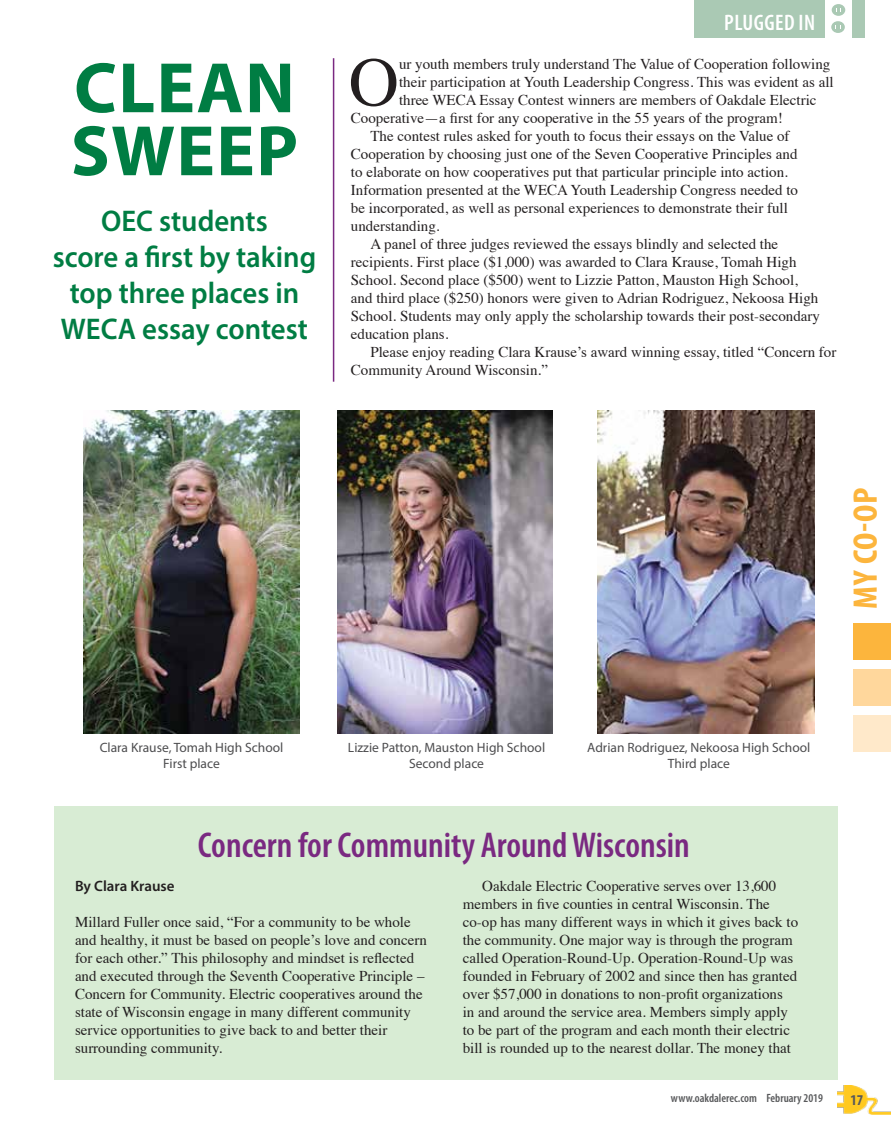
<style>
.page{position:relative;width:891px;height:1134px;background:#fff}
.page>*{position:absolute;margin:0;border:0;box-sizing:border-box;transform-origin:0 0}
.t1{font:700 72px/63px "Myriad Pro";letter-spacing:.02em;color:#007d43}
.t2{font:69.45px "Times";color:#231f20}
.t3{font:600 condensed 36px "Myriad Pro";color:#7a2981}
.t4{font:700 condensed 34.2px "Myriad Pro";color:#fcb53d;scale:1.05 1}
.t5{font:600 30px/36px "Myriad Pro";color:#007d43;text-align:center;scale:.96 1}
.t6{font:600 condensed 22.5px "Myriad Pro";letter-spacing:.02em;color:#fff}
.t7{font:15px/18px "Times";color:#231f20}
.t8{font:600 15px "Myriad Pro";color:#231f20}
.t9{font:700 condensed 15px "Myriad Pro";color:#58595b}
.t10{font:13.5px/16.2px "Myriad Pro";color:#4d4d4f;text-align:center}
.t11{font:600 condensed 12px "Myriad Pro";color:#58595b}
</style>
<div class="page">
<div style="left:54px;top:807px;width:784px;height:273px;background:#d8ecd4"></div>
<img style="left:838px;top:1085px;width:53px;height:30px">
<div style="left:854px;top:623px;width:37px;height:37px;background:#fcb53d"></div>
<div style="left:854px;top:669px;width:37px;height:37px;background:#ffd79c"></div>
<div style="left:854px;top:715px;width:37px;height:37px;background:#ffe9ca"></div>
<div style="left:694px;top:0;width:170px;height:37px;background:#aac9b4"></div>
<div style="left:825px;top:0;width:27px;height:38px;background:#fff"></div>
<div style="left:832px;top:4px;width:13px;height:12px;background:#aac9b4;border-radius:50%"></div>
<div style="left:831px;top:21px;width:14px;height:12px;background:#aac9b4;border-radius:50%"></div>
<img style="left:337px;top:410px;width:216px;height:324px">
<img style="left:83px;top:410px;width:216px;height:324px">
<img style="left:597px;top:410px;width:217px;height:324px">
<hr style="left:333px;top:58px;width:1px;height:324px;background:#7a2981">
<h1 class="t1" style="left:71px;top:54px;width:229px">CLEAN<br>SWEEP</h1>
<h3 class="t5" style="left:53px;top:203px;width:276px">OEC students<br>score a first by taking top three places in<br>WECA essay contest</h3>
<h3 class="t6" style="left:724px;top:9px;width:93px">PLUGGED IN</h3>
<h2 class="t2" style="left:349px;top:17px;width:52px">O</h2>
<p class="t7" style="left:399px;top:54px;width:433px">ur youth members truly understand The Value of Cooperation following</p>
<p class="t7" style="left:399px;top:72px;width:436px">their participation at Youth Leadership Congress. This was evident as all</p>
<p class="t7" style="left:399px;top:90px;width:419px">three WECA Essay Contest winners are members of Oakdale Electric</p>
<p class="t7" style="left:351px;top:108px;width:433px">Cooperative—a first for any cooperative in the 55 years of the program!</p>
<p class="t7" style="left:370px;top:126px;width:421px">The contest rules asked for youth to focus their essays on the Value of</p>
<p class="t7" style="left:351px;top:144px;width:448px">Cooperation by choosing just one of the Seven Cooperative Principles and</p>
<p class="t7" style="left:351px;top:162px;width:439px">to elaborate on how cooperatives put that particular principle into action.</p>
<p class="t7" style="left:351px;top:180px;width:449px">Information presented at the WECA Youth Leadership Congress needed to</p>
<p class="t7" style="left:351px;top:198px;width:438px">be incorporated, as well as personal experiences to demonstrate their full</p>
<p class="t7" style="left:351px;top:216px;width:90px">understanding.</p>
<p class="t7" style="left:370px;top:234px;width:409px">A panel of three judges reviewed the essays blindly and selected the</p>
<p class="t7" style="left:351px;top:252px;width:447px">recipients. First place ($1,000) was awarded to Clara Krause, Tomah High</p>
<p class="t7" style="left:351px;top:270px;width:449px">School. Second place ($500) went to Lizzie Patton, Mauston High School,</p>
<p class="t7" style="left:351px;top:288px;width:469px">and third place ($250) honors were given to Adrian Rodriguez, Nekoosa High</p>
<p class="t7" style="left:351px;top:306px;width:471px">School. Students may only apply the scholarship towards their post-secondary</p>
<p class="t7" style="left:351px;top:324px;width:99px">education plans.</p>
<p class="t7" style="left:370px;top:342px;width:467px">Please enjoy reading Clara Krause’s award winning essay, titled “Concern for</p>
<p class="t7" style="left:351px;top:360px;width:199px">Community Around Wisconsin.”</p>
<h3 class="t4" style="left:844px;top:609px;width:117px;rotate:-90deg">MY CO-OP</h3>
<p class="t10" style="left:100px;top:739px;width:185px">Clara Krause, Tomah High School<br>First place</p>
<p class="t10" style="left:348px;top:739px;width:199px">Lizzie Patton, Mauston High School<br>Second place</p>
<p class="t10" style="left:587px;top:739px;width:225px">Adrian Rodriguez, Nekoosa High School<br>Third place</p>
<h3 class="t3" style="left:198px;top:823px;width:494px">Concern for Community Around Wisconsin</h3>
<p class="t8" style="left:75px;top:876px;width:101px">By Clara Krause</p>
<p class="t7" style="left:75px;top:911px;width:353px">Millard Fuller once said, “For a community to be whole and healthy, it must be based on people’s love and concern for each other.” This philosophy and mindset is reflected and executed through the Seventh Cooperative Principle – Concern for Community. Electric cooperatives around the state of Wisconsin engage in many different community service opportunities to give back to and better their surrounding community.</p>
<p class="t7" style="left:463px;top:875px;width:337px;text-indent:20px">Oakdale Electric Cooperative serves over 13,600 members in five counties in central Wisconsin. The co-op has many different ways in which it gives back to the community. One major way is through the program called Operation-Round-Up. Operation-Round-Up was founded in February of 2002 and since then has granted over $57,000 in donations to non-profit organizations in and around the service area. Members simply apply to be part of the program and each month their electric bill is rounded up to the nearest dollar. The money that</p>
<p class="t11" style="left:671px;top:1091px;width:154px">www.oakdalerec.com February 2019</p>
<p class="t9" style="left:850px;top:1090px;width:14px">17</p>
</div>
